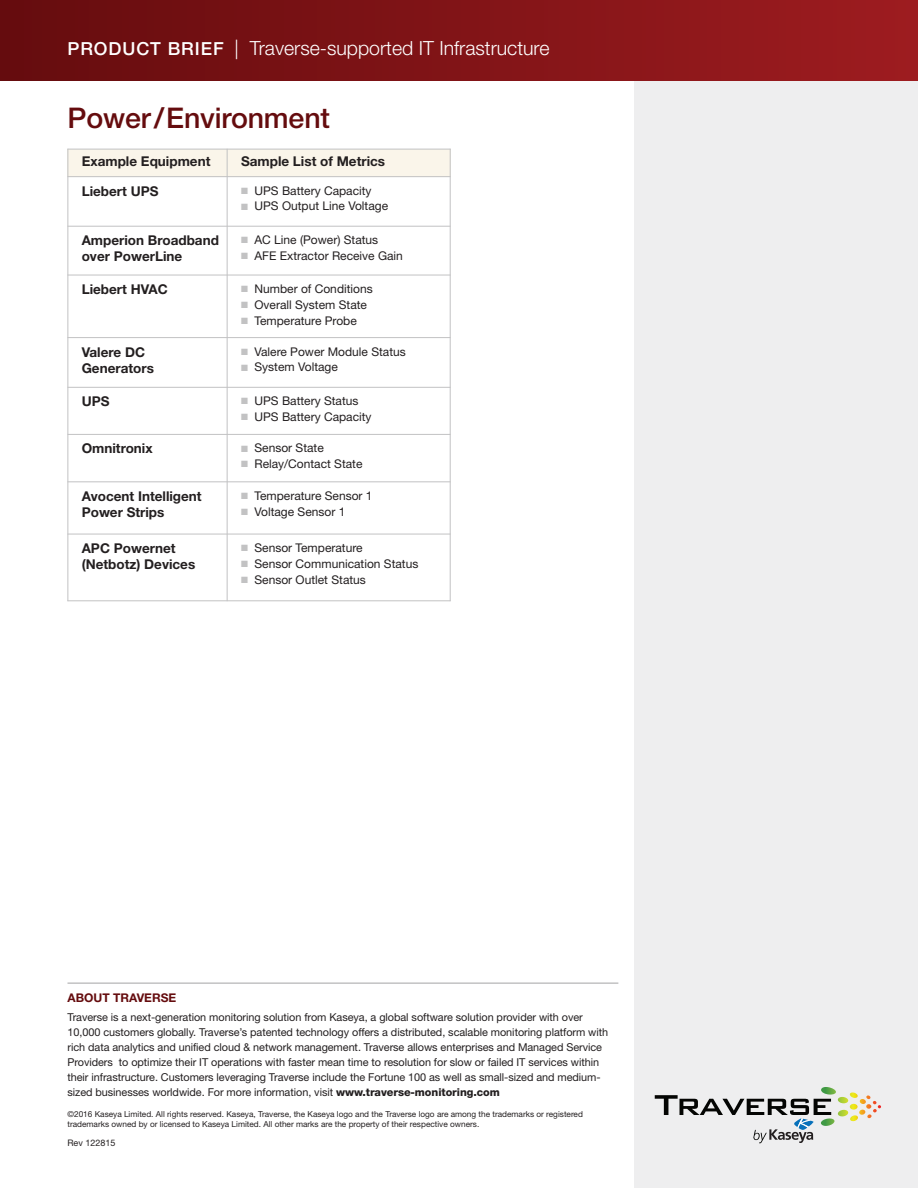
<style>
.page{position:relative;width:918px;height:1188px;background:#fff}
.page>*{position:absolute;margin:0;border:0;box-sizing:border-box;transform-origin:0 0}
.t1{font:500 28.5px "Helvetica Neue";letter-spacing:-.005em;color:#650c0e}
.t2{font:300 19.5px "Helvetica Neue";color:#fff}
.t3{font:700 13.5px/16.2px "Helvetica Neue";color:#231f20}
.t4{font:12px "Helvetica Neue";color:#231f20}
.t5{font:700 12px "Helvetica Neue";color:#650c0e}
.t6{font:10.8px/15px "Helvetica Neue";letter-spacing:-.005em;color:#231f20}
.t7{font:9px "Helvetica Neue";color:#231f20}
.t8{font:8.25px/10.5px "Helvetica Neue";color:#231f20}
.s1{font-weight:500;font-size:18px}
.s2{color:#c2c2c3}
.s3{font-weight:800}
</style>
<div class="page">
<div style="left:0;top:0;width:918px;height:81px;background:linear-gradient(to right,#650c0e,#9e1c20)"></div>
<div style="left:634px;top:81px;width:284px;height:1107px;background:#eeeeef"></div>
<div style="left:68px;top:149px;width:159px;height:28px;background:#faf5ea"></div>
<div style="left:227px;top:149px;width:224px;height:28px;background:#faf5ea"></div>
<hr style="left:68px;top:149px;width:1px;height:452px;background:#c2c2c3">
<hr style="left:227px;top:149px;width:1px;height:452px;background:#c2c2c3">
<hr style="left:450px;top:149px;width:1px;height:452px;background:#c2c2c3">
<hr style="left:68px;top:149px;width:383px;height:1px;background:#c2c2c3">
<hr style="left:68px;top:176px;width:383px;height:1px;background:#c2c2c3">
<hr style="left:68px;top:226px;width:383px;height:1px;background:#c2c2c3">
<hr style="left:68px;top:275px;width:383px;height:1px;background:#c2c2c3">
<hr style="left:68px;top:337px;width:383px;height:1px;background:#c2c2c3">
<hr style="left:68px;top:387px;width:383px;height:1px;background:#c2c2c3">
<hr style="left:68px;top:434px;width:383px;height:1px;background:#c2c2c3">
<hr style="left:68px;top:481px;width:383px;height:1px;background:#c2c2c3">
<hr style="left:68px;top:534px;width:383px;height:1px;background:#c2c2c3">
<hr style="left:68px;top:600px;width:383px;height:1px;background:#c2c2c3">
<hr style="left:67px;top:982px;width:551px;height:2px;background:#c2c2c3">
<svg style="left:655px;top:1087px;width:226px;height:56px"></svg>
<h2 class="t2" style="left:68px;top:41px;width:484px"><span class="s1">PRODUCT BRIEF</span> | Traverse-supported IT Infrastructure</h2>
<h1 class="t1" style="left:68px;top:108px;width:264px">Power/Environment</h1>
<p class="t3" style="left:82px;top:155px;width:130px">Example Equipment</p>
<p class="t3" style="left:241px;top:155px;width:146px">Sample List of Metrics</p>
<p class="t3" style="left:82px;top:184px;width:78px">Liebert UPS</p>
<p class="t4" style="left:241px;top:186px;width:132px"><span class="s2">■</span> UPS Battery Capacity</p>
<p class="t4" style="left:241px;top:202px;width:149px"><span class="s2">■</span> UPS Output Line Voltage</p>
<p class="t3" style="left:82px;top:234px;width:139px">Amperion Broadband over PowerLine</p>
<p class="t4" style="left:241px;top:236px;width:139px"><span class="s2">■</span> AC Line (Power) Status</p>
<p class="t4" style="left:241px;top:251px;width:163px"><span class="s2">■</span> AFE Extractor Receive Gain</p>
<p class="t3" style="left:82px;top:282px;width:88px">Liebert HVAC</p>
<p class="t4" style="left:241px;top:284px;width:133px"><span class="s2">■</span> Number of Conditions</p>
<p class="t4" style="left:241px;top:300px;width:127px"><span class="s2">■</span> Overall System State</p>
<p class="t4" style="left:241px;top:316px;width:117px"><span class="s2">■</span> Temperature Probe</p>
<p class="t3" style="left:82px;top:345px;width:74px">Valere DC<br>Generators</p>
<p class="t4" style="left:241px;top:347px;width:166px"><span class="s2">■</span> Valere Power Module Status</p>
<p class="t4" style="left:241px;top:363px;width:98px"><span class="s2">■</span> System Voltage</p>
<p class="t3" style="left:82px;top:395px;width:29px">UPS</p>
<p class="t4" style="left:241px;top:397px;width:119px"><span class="s2">■</span> UPS Battery Status</p>
<p class="t4" style="left:241px;top:413px;width:132px"><span class="s2">■</span> UPS Battery Capacity</p>
<p class="t3" style="left:82px;top:442px;width:72px">Omnitronix</p>
<p class="t4" style="left:241px;top:444px;width:84px"><span class="s2">■</span> Sensor State</p>
<p class="t4" style="left:241px;top:460px;width:123px"><span class="s2">■</span> Relay/Contact State</p>
<p class="t3" style="left:82px;top:489px;width:121px">Avocent Intelligent<br>Power Strips</p>
<p class="t4" style="left:241px;top:491px;width:133px"><span class="s2">■</span> Temperature Sensor 1</p>
<p class="t4" style="left:241px;top:507px;width:106px"><span class="s2">■</span> Voltage Sensor 1</p>
<p class="t3" style="left:82px;top:541px;width:115px">APC Powernet (Netbotz) Devices</p>
<p class="t4" style="left:241px;top:543px;width:123px"><span class="s2">■</span> Sensor Temperature</p>
<p class="t4" style="left:241px;top:559px;width:179px"><span class="s2">■</span> Sensor Communication Status</p>
<p class="t4" style="left:241px;top:575px;width:126px"><span class="s2">■</span> Sensor Outlet Status</p>
<p class="t5" style="left:68px;top:993px;width:110px">ABOUT TRAVERSE</p>
<p class="t6" style="left:67px;top:1011px;width:542px">Traverse is a next-generation monitoring solution from Kaseya, a global software solution provider with over 10,000 customers globally. Traverse’s patented technology offers a distributed, scalable monitoring platform with rich data analytics and unified cloud &amp; network management. Traverse allows enterprises and Managed Service Providers to optimize their IT operations with faster mean time to resolution for slow or failed IT services within their infrastructure. Customers leveraging Traverse include the Fortune 100 as well as small-sized and medium&shy;sized businesses worldwide. For more information, visit <span class="s3">www.traverse-monitoring.com</span></p>
<p class="t8" style="left:67px;top:1110px;width:517px">©2016 Kaseya Limited. All rights reserved. Kaseya, Traverse, the Kaseya logo and the Traverse logo are among the trademarks or registered trademarks owned by or licensed to Kaseya Limited. All other marks are the property of their respective owners.</p>
<p class="t7" style="left:68px;top:1140px;width:50px">Rev 122815</p>
</div>
